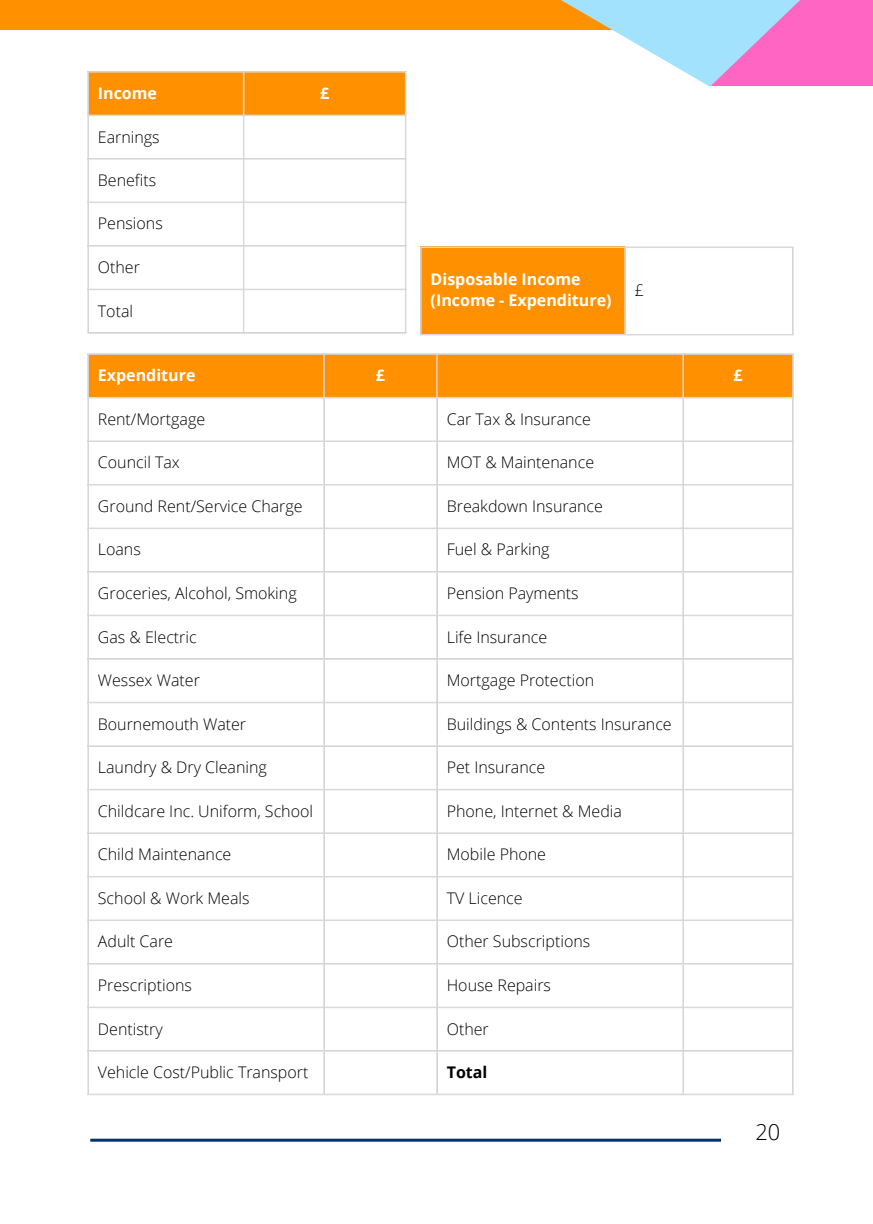
<style>
.page{position:relative;width:873px;height:1224px;background:#fff}
.page>*{position:absolute;margin:0;border:0;box-sizing:border-box;transform-origin:0 0}
.t1{font:300 21.8px "Open Sans";color:#000}
.t2{font:300 16px "Open Sans";color:#000}
.t3{font:700 16px/21.4px "Open Sans";color:#fff}
.t4{font:700 16px "Open Sans";color:#000}
</style>
<div class="page">
<hr style="left:90px;top:1139px;width:631px;height:3px;background:#003172">
<div style="left:0;top:0;width:683px;height:30px;background:#ff9100"></div>
<svg style="left:561px;top:0;width:150px;height:87px"></svg>
<svg style="left:710px;top:0;width:163px;height:86px;background:#e588d3"></svg>
<div style="left:89px;top:73px;width:316px;height:42px;background:#ff9100"></div>
<hr style="left:87px;top:73px;width:2px;height:259px;background:#d9d9d9">
<hr style="left:243px;top:73px;width:1px;height:259px;background:#d9d9d9">
<hr style="left:405px;top:73px;width:1px;height:259px;background:#d9d9d9">
<hr style="left:87px;top:71px;width:319px;height:2px;background:#d9d9d9">
<hr style="left:87px;top:115px;width:319px;height:1px;background:#d9d9d9">
<hr style="left:87px;top:158px;width:319px;height:2px;background:#d9d9d9">
<hr style="left:87px;top:202px;width:319px;height:1px;background:#d9d9d9">
<hr style="left:87px;top:245px;width:319px;height:2px;background:#d9d9d9">
<hr style="left:87px;top:289px;width:319px;height:1px;background:#d9d9d9">
<hr style="left:87px;top:332px;width:319px;height:2px;background:#d9d9d9">
<div style="left:420px;top:247px;width:205px;height:88px;background:#ff9100"></div>
<hr style="left:420px;top:248px;width:2px;height:86px;background:#d9d9d9">
<hr style="left:624px;top:248px;width:2px;height:86px;background:#d9d9d9">
<hr style="left:792px;top:248px;width:2px;height:86px;background:#d9d9d9">
<hr style="left:420px;top:247px;width:374px;height:1px;background:#d9d9d9">
<hr style="left:420px;top:334px;width:374px;height:1px;background:#d9d9d9">
<div style="left:89px;top:355px;width:703px;height:42px;background:#ff9100"></div>
<hr style="left:87px;top:355px;width:2px;height:739px;background:#d9d9d9">
<hr style="left:323px;top:355px;width:2px;height:739px;background:#d9d9d9">
<hr style="left:436px;top:355px;width:2px;height:739px;background:#d9d9d9">
<hr style="left:682px;top:355px;width:2px;height:739px;background:#d9d9d9">
<hr style="left:792px;top:355px;width:2px;height:739px;background:#d9d9d9">
<hr style="left:87px;top:353px;width:707px;height:2px;background:#d9d9d9">
<hr style="left:87px;top:397px;width:707px;height:1px;background:#d9d9d9">
<hr style="left:87px;top:440px;width:707px;height:2px;background:#d9d9d9">
<hr style="left:87px;top:484px;width:707px;height:2px;background:#d9d9d9">
<hr style="left:87px;top:528px;width:707px;height:1px;background:#d9d9d9">
<hr style="left:87px;top:571px;width:707px;height:2px;background:#d9d9d9">
<hr style="left:87px;top:615px;width:707px;height:1px;background:#d9d9d9">
<hr style="left:87px;top:658px;width:707px;height:2px;background:#d9d9d9">
<hr style="left:87px;top:702px;width:707px;height:1px;background:#d9d9d9">
<hr style="left:87px;top:745px;width:707px;height:2px;background:#d9d9d9">
<hr style="left:87px;top:789px;width:707px;height:1px;background:#d9d9d9">
<hr style="left:87px;top:832px;width:707px;height:2px;background:#d9d9d9">
<hr style="left:87px;top:876px;width:707px;height:1px;background:#d9d9d9">
<hr style="left:87px;top:920px;width:707px;height:1px;background:#d9d9d9">
<hr style="left:87px;top:963px;width:707px;height:2px;background:#d9d9d9">
<hr style="left:87px;top:1007px;width:707px;height:1px;background:#d9d9d9">
<hr style="left:87px;top:1050px;width:707px;height:2px;background:#d9d9d9">
<hr style="left:87px;top:1094px;width:707px;height:1px;background:#d9d9d9">
<p class="t3" style="left:98px;top:82px;width:61px">Income</p>
<p class="t3" style="left:320px;top:82px;width:11px">£</p>
<p class="t2" style="left:98px;top:125px;width:63px">Earnings</p>
<p class="t2" style="left:98px;top:169px;width:60px">Benefits</p>
<p class="t2" style="left:98px;top:212px;width:66px">Pensions</p>
<p class="t2" style="left:98px;top:256px;width:44px">Other</p>
<p class="t2" style="left:98px;top:299px;width:37px">Total</p>
<p class="t3" style="left:431px;top:268px;width:182px">Disposable Income (Income - Expenditure)</p>
<p class="t2" style="left:635px;top:279px;width:11px">£</p>
<p class="t3" style="left:98px;top:364px;width:99px">Expenditure</p>
<p class="t3" style="left:376px;top:364px;width:11px">£</p>
<p class="t3" style="left:733px;top:364px;width:11px">£</p>
<p class="t2" style="left:98px;top:408px;width:109px">Rent/Mortgage</p>
<p class="t2" style="left:447px;top:408px;width:146px">Car Tax &amp; Insurance</p>
<p class="t2" style="left:98px;top:451px;width:84px">Council Tax</p>
<p class="t2" style="left:447px;top:451px;width:149px">MOT &amp; Maintenance</p>
<p class="t2" style="left:98px;top:495px;width:206px">Ground Rent/Service Charge</p>
<p class="t2" style="left:447px;top:495px;width:158px">Breakdown Insurance</p>
<p class="t2" style="left:98px;top:538px;width:44px">Loans</p>
<p class="t2" style="left:447px;top:538px;width:104px">Fuel &amp; Parking</p>
<p class="t2" style="left:98px;top:582px;width:200px">Groceries, Alcohol, Smoking</p>
<p class="t2" style="left:447px;top:582px;width:133px">Pension Payments</p>
<p class="t2" style="left:98px;top:625px;width:100px">Gas &amp; Electric</p>
<p class="t2" style="left:447px;top:625px;width:102px">Life Insurance</p>
<p class="t2" style="left:98px;top:669px;width:103px">Wessex Water</p>
<p class="t2" style="left:447px;top:669px;width:149px">Mortgage Protection</p>
<p class="t2" style="left:98px;top:713px;width:150px">Bournemouth Water</p>
<p class="t2" style="left:447px;top:713px;width:226px">Buildings &amp; Contents Insurance</p>
<p class="t2" style="left:98px;top:756px;width:171px">Laundry &amp; Dry Cleaning</p>
<p class="t2" style="left:447px;top:756px;width:100px">Pet Insurance</p>
<p class="t2" style="left:98px;top:800px;width:217px">Childcare Inc. Uniform, School</p>
<p class="t2" style="left:447px;top:800px;width:177px">Phone, Internet &amp; Media</p>
<p class="t2" style="left:98px;top:843px;width:135px">Child Maintenance</p>
<p class="t2" style="left:447px;top:843px;width:101px">Mobile Phone</p>
<p class="t2" style="left:98px;top:887px;width:153px">School &amp; Work Meals</p>
<p class="t2" style="left:447px;top:887px;width:77px">TV Licence</p>
<p class="t2" style="left:98px;top:930px;width:77px">Adult Care</p>
<p class="t2" style="left:447px;top:930px;width:145px">Other Subscriptions</p>
<p class="t2" style="left:98px;top:974px;width:96px">Prescriptions</p>
<p class="t2" style="left:447px;top:974px;width:106px">House Repairs</p>
<p class="t2" style="left:98px;top:1017px;width:66px">Dentistry</p>
<p class="t2" style="left:447px;top:1017px;width:44px">Other</p>
<p class="t2" style="left:98px;top:1061px;width:212px">Vehicle Cost/Public Transport</p>
<p class="t4" style="left:447px;top:1061px;width:42px">Total</p>
<h1 class="t1" style="left:755px;top:1117px;width:26px">20</h1>
</div>
